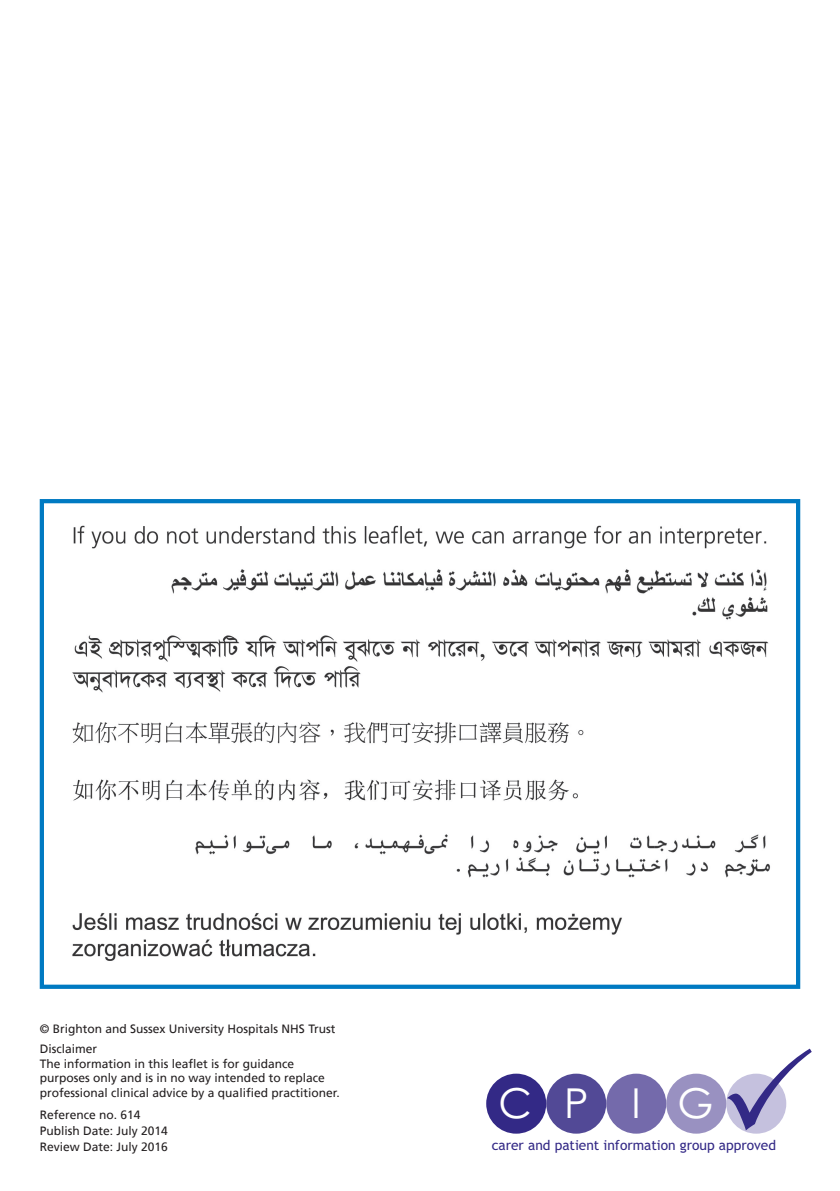
<style>
.page{position:relative;width:840px;height:1191px;background:#fff}
.page>*{position:absolute;margin:0;border:0;box-sizing:border-box;transform-origin:0 0}
.t1{font:41.2px "Century Gothic";color:#fff}
.t2{font:13.8px "Trebuchet MS";color:#332986}
.t3{font:12px/14.4px "Frutiger";color:#231f20}
</style>
<div class="page">
<img style="left:72px;top:525px;width:698px;height:436px">
<div style="left:40px;top:499px;width:759px;height:490px;border:4px solid #007ac2"></div>
<div style="left:486px;top:1073px;width:60px;height:60px;background:#332986;border-radius:50%"></div>
<div style="left:546px;top:1073px;width:60px;height:60px;background:#524996;border-radius:50%"></div>
<div style="left:606px;top:1073px;width:60px;height:60px;background:#746aab;border-radius:50%"></div>
<div style="left:665px;top:1073px;width:60px;height:60px;background:#9991c1;border-radius:50%"></div>
<svg style="left:726px;top:1073px;width:61px;height:57px"></svg>
<p class="t3" style="left:40px;top:1021px;width:297px">© Brighton and Sussex University Hospitals NHS Trust</p>
<p class="t3" style="left:40px;top:1042px;width:59px">Disclaimer</p>
<p class="t3" style="left:40px;top:1056px;width:301px">The information in this leaflet is for guidance purposes only and is in no way intended to replace professional clinical advice by a qualified practitioner.</p>
<p class="t3" style="left:40px;top:1107px;width:102px">Reference no. 614</p>
<p class="t3" style="left:40px;top:1123px;width:130px">Publish Date: July 2014</p>
<p class="t3" style="left:40px;top:1139px;width:130px">Review Date: July 2016</p>
<p class="t2" style="left:491px;top:1137px;width:285px">carer and patient information group approved</p>
<p class="t1" style="left:498px;top:1074px;width:216px">CP IG</p>
</div>
